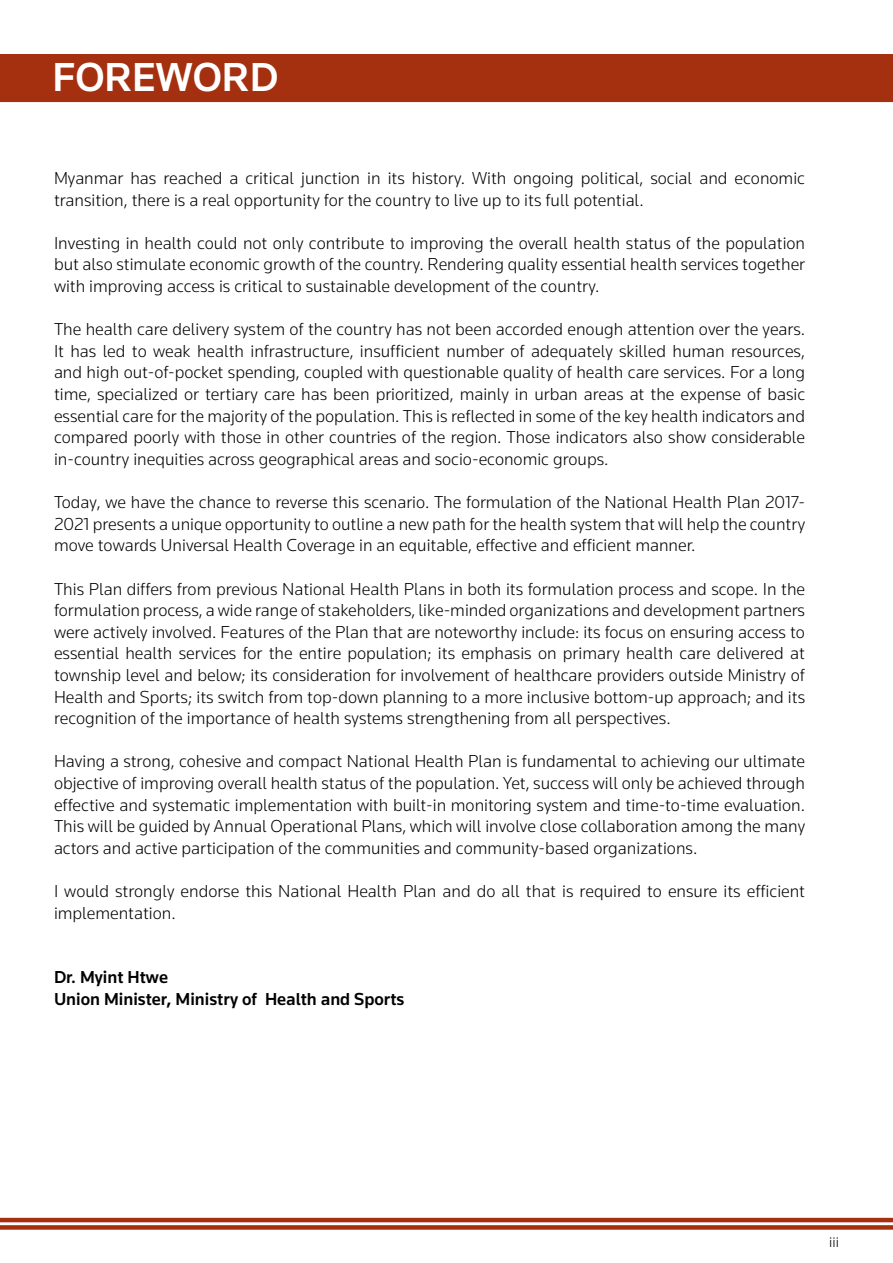
<style>
.page{position:relative;width:893px;height:1263px;background:#fff}
.page>*{position:absolute;margin:0;border:0;box-sizing:border-box;transform-origin:0 0}
.t1{font:500 42px "Knowledge";color:#fff}
.t2{font:300 18px/21.6px "Knowledge";color:#000;text-align:justify}
.t3{font:500 18px/21.6px "Knowledge";color:#000}
.t4{font:300 15px "Knowledge";color:#000}
</style>
<div class="page">
<hr style="left:0;top:1218px;width:893px;height:4px;background:#a53010">
<div style="left:0;top:1225px;width:893px;height:5px;background:#a53010"></div>
<div style="left:1px;top:55px;width:891px;height:46px;background:#a53010"></div>
<div style="left:0;top:54px;width:893px;height:48px;border:2px solid #a53010"></div>
<h1 class="t1" style="left:53px;top:51px;width:227px">FOREWORD</h1>
<p class="t2" style="left:54px;top:167px;width:752px">Myanmar has reached a critical junction in its history. With ongoing political, social and economic transition, there is a real opportunity for the country to live up to its full potential.</p>
<p class="t2" style="left:54px;top:232px;width:753px">Investing in health could not only contribute to improving the overall health status of the population but also stimulate economic growth of the country. Rendering quality essential health services together with improving access is critical to sustainable development of the country.</p>
<p class="t2" style="left:54px;top:318px;width:753px">The health care delivery system of the country has not been accorded enough attention over the years.<br>It has led to weak health infrastructure, insufficient number of adequately skilled human resources, and high out-of-pocket spending, coupled with questionable quality of health care services. For a long time, specialized or tertiary care has been prioritized, mainly in urban areas at the expense of basic essential care for the majority of the population. This is reflected in some of the key health indicators and compared poorly with those in other countries of the region. Those indicators also show considerable in-country inequities across geographical areas and socio-economic groups.</p>
<p class="t2" style="left:54px;top:491px;width:753px">Today, we have the chance to reverse this scenario. The formulation of the National Health Plan 2017- 2021 presents a unique opportunity to outline a new path for the health system that will help the country move towards Universal Health Coverage in an equitable, effective and efficient manner.</p>
<p class="t2" style="left:54px;top:577px;width:753px">This Plan differs from previous National Health Plans in both its formulation process and scope. In the formulation process, a wide range of stakeholders, like-minded organizations and development partners were actively involved. Features of the Plan that are noteworthy include: its focus on ensuring access to essential health services for the entire population; its emphasis on primary health care delivered at township level and below; its consideration for involvement of healthcare providers outside Ministry of Health and Sports; its switch from top-down planning to a more inclusive bottom-up approach; and its recognition of the importance of health systems strengthening from all perspectives.</p>
<p class="t2" style="left:54px;top:750px;width:753px">Having a strong, cohesive and compact National Health Plan is fundamental to achieving our ultimate objective of improving overall health status of the population. Yet, success will only be achieved through effective and systematic implementation with built-in monitoring system and time-to-time evaluation.<br>This will be guided by Annual Operational Plans, which will involve close collaboration among the many actors and active participation of the communities and community-based organizations.</p>
<p class="t2" style="left:54px;top:880px;width:753px">I would strongly endorse this National Health Plan and do all that is required to ensure its efficient implementation.</p>
<p class="t3" style="left:54px;top:966px;width:352px">Dr. Myint Htwe<br>Union Minister, Ministry of Health and Sports</p>
<p class="t4" style="left:829px;top:1233px;width:11px">iii</p>
</div>
